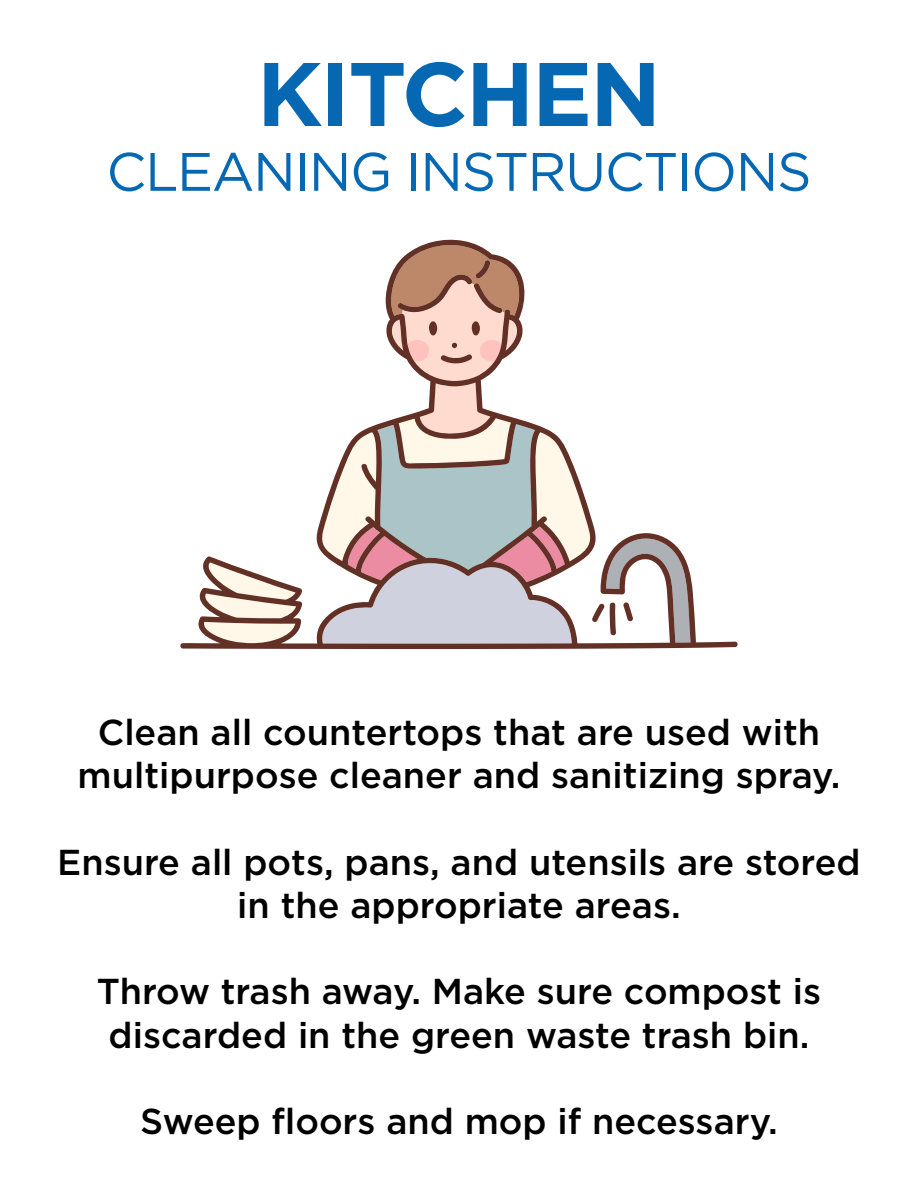
<style>
.page{position:relative;width:918px;height:1188px;background:#fff}
.page>*{position:absolute;margin:0;border:0;box-sizing:border-box;transform-origin:0 0}
.t1{font:700 90px "Gotham";letter-spacing:-.025em;color:#0668b3}
.t2{font:54px "Gotham";letter-spacing:-.025em;color:#0668b3}
.t3{font:500 36px/43.2px "Gotham";color:#000;text-align:center}
</style>
<div class="page">
<svg style="left:180px;top:239px;width:558px;height:410px"></svg>
<svg style="left:320px;top:243px;width:371px;height:401px"></svg>
<h1 class="t1" style="left:257px;top:34px;width:406px">KITCHEN</h1>
<h2 class="t2" style="left:106px;top:137px;width:707px">CLEANING INSTRUCTIONS</h2>
<p class="t3" style="left:78px;top:710px;width:764px">Clean all countertops that are used with multipurpose cleaner and sanitizing spray.</p>
<p class="t3" style="left:57px;top:840px;width:805px">Ensure all pots, pans, and utensils are stored in the appropriate areas.</p>
<p class="t3" style="left:97px;top:970px;width:726px">Throw trash away. Make sure compost is discarded in the green waste trash bin.</p>
<p class="t3" style="left:140px;top:1099px;width:639px">Sweep floors and mop if necessary.</p>
</div>
